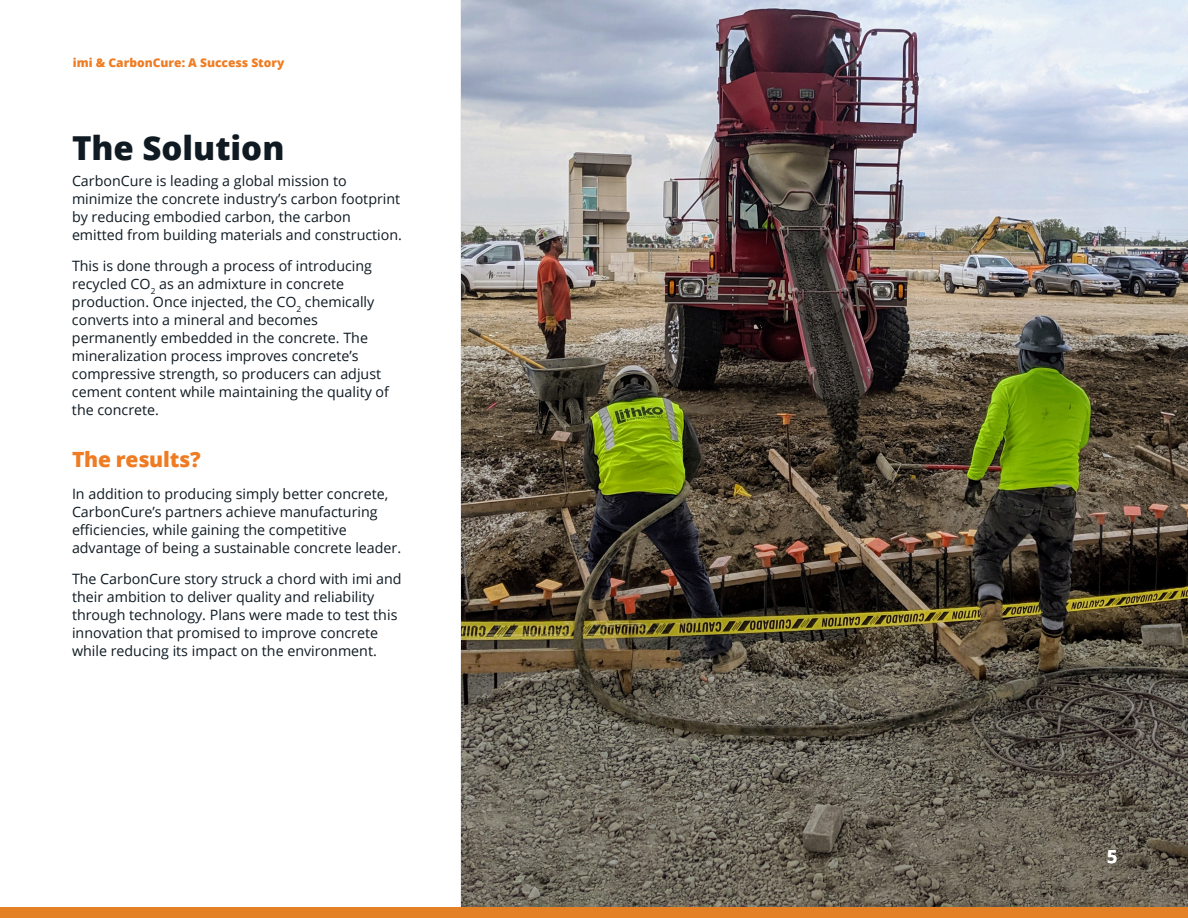
<style>
.page{position:relative;width:1188px;height:918px;background:#fff}
.page>*{position:absolute;margin:0;border:0;box-sizing:border-box;transform-origin:0 0}
.t1{font:800 33px "Open Sans";color:#0f1a22}
.t2{font:800 21px "Open Sans";letter-spacing:-.01em;color:#ef7c22}
.t3{font:700 18px "Open Sans";color:#fff}
.t4{font:14.25px/18px "Open Sans";color:#0f1a22}
.t5{font:800 12px "Open Sans";color:#ef7c22}
</style>
<div class="page">
<img style="left:461px;top:0;width:727px;height:906px">
<div style="left:0;top:907px;width:1188px;height:11px;background:#e48127"></div>
<p class="t5" style="left:73px;top:53px;width:213px">imi &amp; CarbonCure: A Success Story</p>
<h1 class="t1" style="left:72px;top:123px;width:214px">The Solution</h1>
<p class="t4" style="left:72px;top:171px;width:331px">CarbonCure is leading a global mission to minimize the concrete industry’s carbon footprint by reducing embodied carbon, the carbon emitted from building materials and construction.</p>
<p class="t4" style="left:72px;top:257px;width:319px">This is done through a process of introducing recycled CO<sub>2</sub> as an admixture in concrete production. Once injected, the CO<sub>2</sub> chemically converts into a mineral and becomes permanently embedded in the concrete. The mineralization process improves concrete’s compressive strength, so producers can adjust cement content while maintaining the quality of the concrete.</p>
<h2 class="t2" style="left:72px;top:444px;width:130px">The results?</h2>
<p class="t4" style="left:72px;top:484px;width:331px">In addition to producing simply better concrete, CarbonCure’s partners achieve manufacturing efficiencies, while gaining the competitive advantage of being a sustainable concrete leader.</p>
<p class="t4" style="left:72px;top:570px;width:331px">The CarbonCure story struck a chord with imi and their ambition to deliver quality and reliability through technology. Plans were made to test this innovation that promised to improve concrete while reducing its impact on the environment.</p>
<p class="t3" style="left:1107px;top:844px;width:12px">5</p>
</div>
